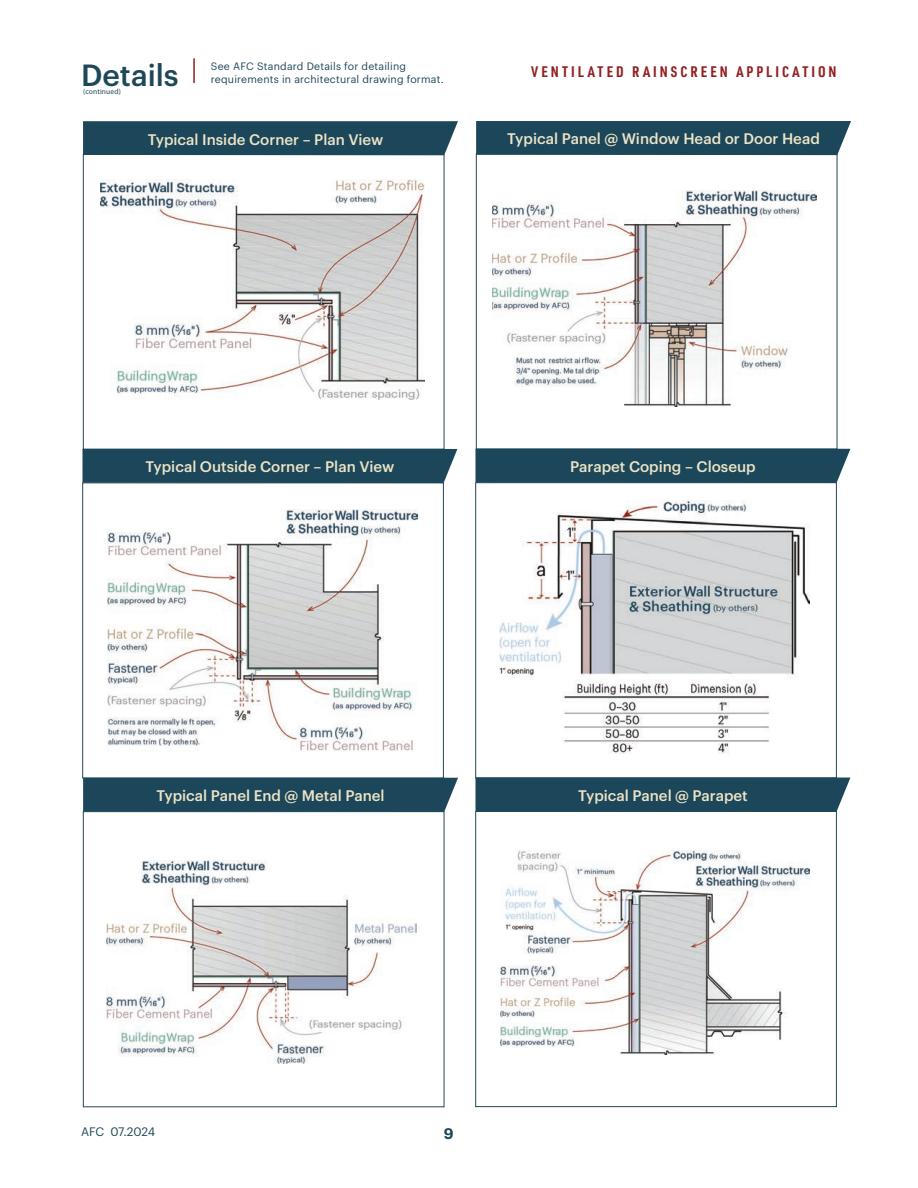
<style>
.page{position:relative;width:918px;height:1188px;background:#fff}
.page>*{position:absolute;margin:0;border:0;box-sizing:border-box;transform-origin:0 0}
.t1{font:500 30px "Graphik";color:#1e4758}
.t2{font:500 15px "Graphik";color:#ece4c7}
.t3{font:700 15px "URWDIN Cond";letter-spacing:.2em;color:#922021}
.t4{font:600 15px "Graphik";color:#1e4758}
.t5{font:12px "Graphik";letter-spacing:-.005em;color:#1e4758}
.text_-_line_item_w_bullets{font:10.5px/12.6px "Graphik";letter-spacing:.02em;color:#1e4758}
.text_-_line_item_w_bullets-2{font:7.5px "Myriad Pro";letter-spacing:.02em;color:#1e4758}
</style>
<div class="page">
<img style="left:101px;top:179px;width:324px;height:220px">
<img style="left:108px;top:510px;width:309px;height:241px">
<img style="left:106px;top:861px;width:310px;height:202px">
<div style="left:82px;top:483px;width:362px;height:295px;border:1px solid #1e4758"></div>
<div style="left:83px;top:121px;width:375px;height:34px;background:#1c4659"></div>
<div style="left:83px;top:449px;width:374px;height:34px;background:#1c4659"></div>
<div style="left:83px;top:778px;width:375px;height:34px;background:#1c4659"></div>
<img style="left:492px;top:190px;width:324px;height:216px">
<img style="left:500px;top:501px;width:310px;height:252px">
<img style="left:500px;top:850px;width:310px;height:205px">
<div style="left:476px;top:483px;width:361px;height:295px;border:1px solid #1e4758"></div>
<div style="left:476px;top:121px;width:375px;height:34px;background:#1c4659"></div>
<hr style="left:193px;top:58px;width:2px;height:25px;background:#922021">
<div style="left:476px;top:449px;width:374px;height:34px;background:#1c4659"></div>
<div style="left:476px;top:811px;width:361px;height:296px;border:1px solid #1e4758"></div>
<div style="left:476px;top:778px;width:374px;height:34px;background:#1c4659"></div>
<p class="text_-_line_item_w_bullets" style="left:211px;top:59px;width:234px">See AFC Standard Details for detailing requirements in architectural drawing format.</p>
<p class="t1" style="left:81px;top:52px;width:99px">Details</p>
<p class="t3" style="left:531px;top:62px;width:307px">VENTILATED RAINSCREEN APPLICATION</p>
<p class="text_-_line_item_w_bullets-2" style="left:83px;top:87px;width:39px">(continued)</p>
<p class="t2" style="left:148px;top:128px;width:237px">Typical Inside Corner – Plan View</p>
<p class="t2" style="left:507px;top:128px;width:314px">Typical Panel @ Window Head or Door Head</p>
<p class="t2" style="left:146px;top:456px;width:250px">Typical Outside Corner – Plan View</p>
<p class="t2" style="left:570px;top:455px;width:187px">Parapet Coping – Closeup</p>
<p class="t2" style="left:157px;top:784px;width:230px">Typical Panel End @ Metal Panel</p>
<p class="t2" style="left:578px;top:784px;width:171px">Typical Panel @ Parapet</p>
<p class="t5" style="left:81px;top:1123px;width:76px">AFC 07.2024</p>
<p class="t4" style="left:444px;top:1122px;width:11px">9</p>
</div>
